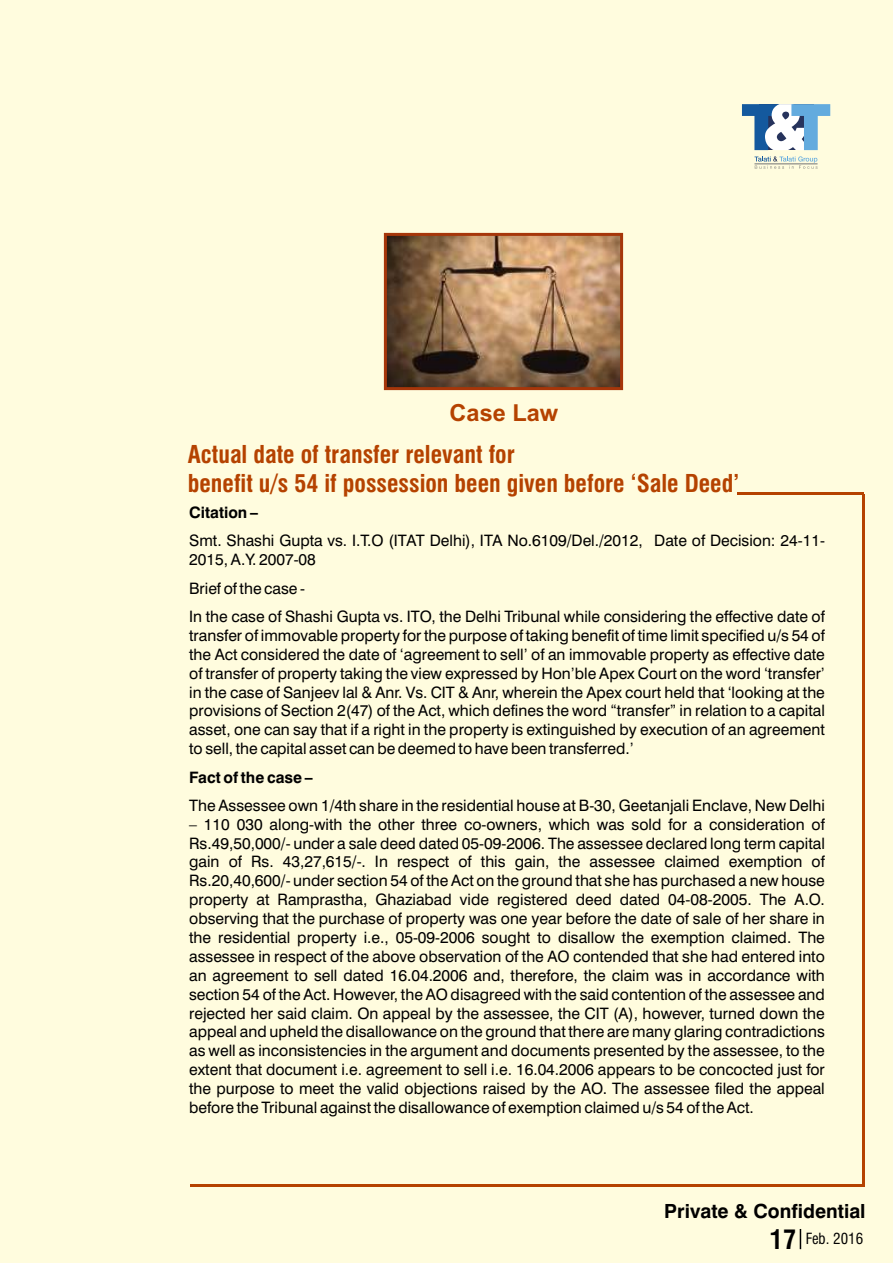
<style>
.page{position:relative;width:893px;height:1263px;background:#fffcde}
.page>*{position:absolute;margin:0;border:0;box-sizing:border-box;transform-origin:0 0}
.t1{font:700 condensed 26.25px "Swiss 721 BT";color:#000}
.t2{font:700 condensed 24px/28.8px "Swiss 721 BT";color:#b54200}
.t3{font:700 23.55px "Arial";color:#b54200}
.t4{font:700 19.5px "Swiss 721 BT";color:#000}
.t5{font:15.75px/18.9px "Swiss 721 BT";color:#000}
.t6{font:700 15.75px "Swiss 721 BT";color:#000}
.t7{font:condensed 15px "Swiss 721 BT";color:#000}
</style>
<div class="page">
<hr style="left:737px;top:492px;width:127px;height:2px;background:#b54200">
<hr style="left:862px;top:494px;width:2px;height:692px;background:#b54200">
<hr style="left:190px;top:1184px;width:674px;height:2px;background:#b54200">
<img style="left:388px;top:237px;width:231px;height:149px">
<div style="left:384px;top:233px;width:239px;height:157px;border:3px solid #a6360a"></div>
<svg style="left:800px;top:1229px;width:1px;height:20px"></svg>
<svg style="left:754px;top:156px;width:63px;height:13px"></svg>
<svg style="left:742px;top:104px;width:88px;height:46px"></svg>
<hr style="left:754px;top:164px;width:63px;height:1px;background:#737375">
<h3 class="t3" style="left:450px;top:404px;width:110px">Case Law</h3>
<h2 class="t2" style="left:188px;top:442px;width:553px">Actual date of transfer relevant for<br>benefit u/s 54 if possession been given before ‘Sale Deed’</h2>
<p class="t6" style="left:189px;top:506px;width:70px">Citation –</p>
<p class="t5" style="left:189px;top:533px;width:637px">Smt. Shashi Gupta vs. I.T.O (ITAT Delhi), ITA No.6109/Del./2012, Date of Decision: 24-11-<br>2015, A.Y. 2007-08</p>
<p class="t5" style="left:189px;top:575px;width:637px;line-height:28.3px">Brief of the case -<br>In the case of Shashi Gupta vs. ITO, the Delhi Tribunal while considering the effective date of</p>
<p class="t5" style="left:189px;top:627px;width:637px;text-align:justify">transfer of immovable property for the purpose of taking benefit of time limit specified u/s 54 of the Act considered the date of ‘agreement to sell’ of an immovable property as effective date of transfer of property taking the view expressed by Hon’ble Apex Court on the word ‘transfer’ in the case of Sanjeev lal &amp; Anr. Vs. CIT &amp; Anr, wherein the Apex court held that ‘looking at the provisions of Section 2(47) of the Act, which defines the word “transfer” in relation to a capital asset, one can say that if a right in the property is extinguished by execution of an agreement to sell, the capital asset can be deemed to have been transferred.’</p>
<p class="t6" style="left:189px;top:770px;width:125px">Fact of the case –</p>
<p class="t5" style="left:189px;top:797px;width:637px">The Assessee own 1/4th share in the residential house at B-30, Geetanjali Enclave, New Delhi</p>
<p class="t5" style="left:189px;top:816px;width:637px;text-align:justify">– 110 030 along-with the other three co-owners, which was sold for a consideration of Rs.49,50,000/- under a sale deed dated 05-09-2006. The assessee declared long term capital gain of Rs. 43,27,615/-. In respect of this gain, the assessee claimed exemption of Rs.20,40,600/- under section 54 of the Act on the ground that she has purchased a new house property at Ramprastha, Ghaziabad vide registered deed dated 04-08-2005. The A.O. observing that the purchase of property was one year before the date of sale of her share in the residential property i.e., 05-09-2006 sought to disallow the exemption claimed. The assessee in respect of the above observation of the AO contended that she had entered into an agreement to sell dated 16.04.2006 and, therefore, the claim was in accordance with section 54 of the Act. However, the AO disagreed with the said contention of the assessee and rejected her said claim. On appeal by the assessee, the CIT (A), however, turned down the appeal and upheld the disallowance on the ground that there are many glaring contradictions as well as inconsistencies in the argument and documents presented by the assessee, to the extent that document i.e. agreement to sell i.e. 16.04.2006 appears to be concocted just for the purpose to meet the valid objections raised by the AO. The assessee filed the appeal before the Tribunal against the disallowance of exemption claimed u/s 54 of the Act.</p>
<p class="t4" style="left:664px;top:1203px;width:203px">Private &amp; Confidential</p>
<h1 class="t1" style="left:770px;top:1229px;width:28px">17</h1>
<p class="t7" style="left:806px;top:1233px;width:59px">Feb. 2016</p>
</div>
